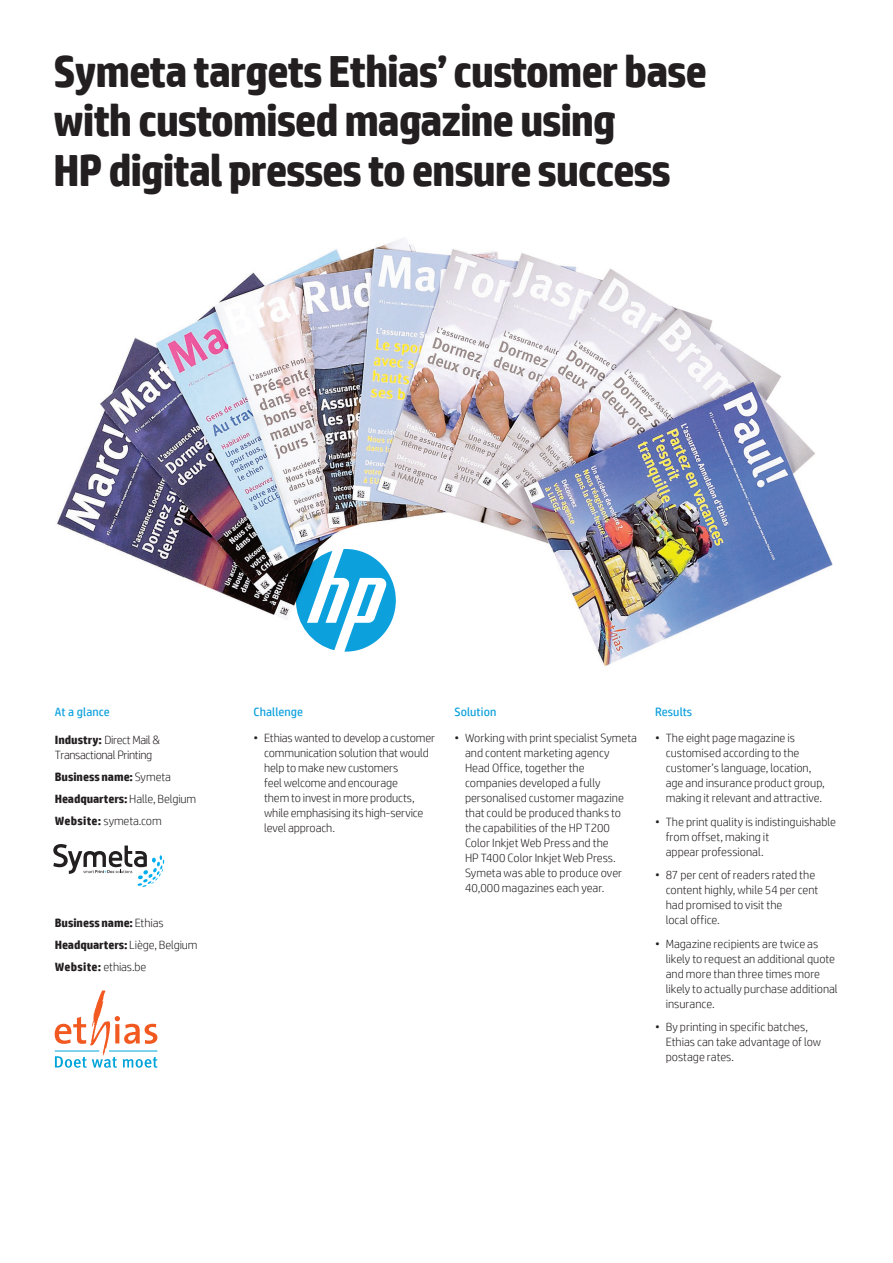
<style>
.page{position:relative;width:893px;height:1263px;background:#fff}
.page>*{position:absolute;margin:0;border:0;box-sizing:border-box;transform-origin:0 0}
.t1{font:700 45px/49.5px "HP Simplified";letter-spacing:-.03em;color:#231f20;scale:.96 1}
.bullets{font:300 12px/15px "HP Simplified";color:#231f20}
.AT_A_GLANCE{font:700 12px "HP Simplified";letter-spacing:-.005em;color:#231f20}
.AT_A_GLANCE-2{font:300 12px/15px "HP Simplified";letter-spacing:-.03em;color:#231f20}
.AT_A_GLANCE-3{font:300 12px "HP Simplified";letter-spacing:-.01em;color:#231f20}
.sub-headers_solution{font:12px "HP Simplified";letter-spacing:.01em;color:#0ca0dd}
.s1{font-weight:700}
.s2{font-weight:300}
</style>
<div class="page">
<img style="left:57px;top:238px;width:776px;height:429px">
<svg style="left:296px;top:549px;width:100px;height:103px"></svg>
<svg style="left:53px;top:844px;width:111px;height:43px"></svg>
<svg style="left:55px;top:990px;width:103px;height:78px"></svg>
<hr style="left:55px;top:1051px;width:44px;height:1px;background:#00a4d9">
<hr style="left:109px;top:1051px;width:48px;height:1px;background:#00a4d9">
<p class="t1" style="left:53px;top:46px;width:683px">Symeta targets Ethias’ customer base with customised magazine using<br>HP digital presses to ensure success</p>
<p class="sub-headers_solution" style="left:55px;top:705px;width:57px">At a glance</p>
<p class="AT_A_GLANCE-2" style="left:55px;top:732px;width:107px"><span class="s1">Industry:</span> Direct Mail &amp;<br>Transactional Printing</p>
<p class="AT_A_GLANCE" style="left:55px;top:769px;width:118px">Business name: <span class="s2">Symeta</span></p>
<p class="AT_A_GLANCE" style="left:55px;top:791px;width:143px">Headquarters: <span class="s2">Halle, Belgium</span></p>
<p class="AT_A_GLANCE-3" style="left:55px;top:814px;width:108px"><span class="s1">Website:</span> symeta.com</p>
<p class="AT_A_GLANCE" style="left:55px;top:915px;width:110px">Business name: <span class="s2">Ethias</span></p>
<p class="AT_A_GLANCE" style="left:55px;top:937px;width:144px">Headquarters: <span class="s2">Liège, Belgium</span></p>
<p class="AT_A_GLANCE-3" style="left:55px;top:960px;width:93px"><span class="s1">Website:</span> ethias.be</p>
<p class="sub-headers_solution" style="left:254px;top:705px;width:51px">Challenge</p>
<p class="bullets" style="left:264px;top:730px;width:173px;text-indent:-10px">• Ethias wanted to develop a customer communication solution that would help to make new customers<br>feel welcome and encourage<br>them to invest in more products, while emphasising its high-service level approach.</p>
<p class="sub-headers_solution" style="left:454px;top:705px;width:44px">Solution</p>
<p class="bullets" style="left:465px;top:730px;width:174px;text-indent:-11px">• Working with print specialist Symeta and content marketing agency<br>Head Office, together the companies developed a fully personalised customer magazine that could be produced thanks to the capabilities of the HP T200<br>Color Inkjet Web Press and the<br>HP T400 Color Inkjet Web Press.<br>Symeta was able to produce over<br>40,000 magazines each year.</p>
<p class="sub-headers_solution" style="left:655px;top:705px;width:39px">Results</p>
<p class="bullets" style="left:666px;top:730px;width:161px;text-indent:-11px">• The eight page magazine is customised according to the customer’s language, location, age and insurance product group, making it relevant and attractive.</p>
<p class="bullets" style="left:666px;top:814px;width:172px;text-indent:-11px">• The print quality is indistinguishable from offset, making it<br>appear professional.</p>
<p class="bullets" style="left:666px;top:867px;width:154px;text-indent:-11px">• 87 per cent of readers rated the content highly, while 54 per cent had promised to visit the<br>local office.</p>
<p class="bullets" style="left:666px;top:936px;width:174px;text-indent:-11px">• Magazine recipients are twice as likely to request an additional quote and more than three times more likely to actually purchase additional insurance.</p>
<p class="bullets" style="left:666px;top:1019px;width:157px;text-indent:-11px">• By printing in specific batches,<br>Ethias can take advantage of low postage rates.</p>
</div>
